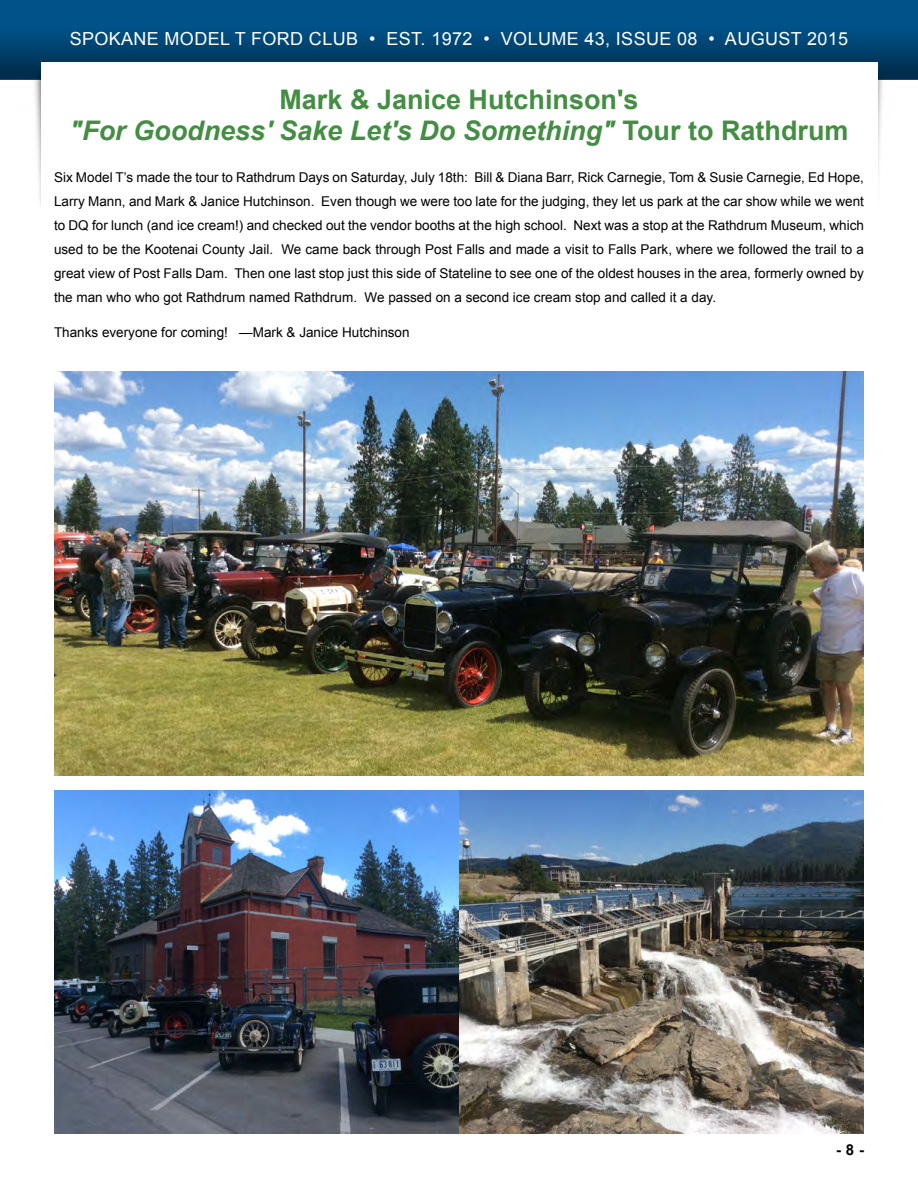
<style>
.page{position:relative;width:918px;height:1188px;background:#fff}
.page>*{position:absolute;margin:0;border:0;box-sizing:border-box;transform-origin:0 0}
.t1{font:700 27px/31.5px "Arial";color:#438e42;text-align:center}
.t2{font:18px "Arial";letter-spacing:.02em;color:#fff}
.t3{font:700 15px "Arial";color:#000}
.t4{font:13.5px/24px "Arial";color:#000;text-align:justify}
.s1{font-style:italic}
</style>
<div class="page">
<div style="left:0;top:0;width:918px;height:78px;background:linear-gradient(to bottom,#005b97,#003051)"></div>
<img style="left:19px;top:71px;width:22px;height:134px">
<img style="left:878px;top:71px;width:20px;height:104px">
<div style="left:41px;top:62px;width:837px;height:213px;background:#fff"></div>
<img style="left:54px;top:372px;width:810px;height:404px">
<img style="left:54px;top:791px;width:810px;height:343px">
<h2 class="t2" style="left:70px;top:26px;width:780px">SPOKANE MODEL T FORD CLUB • EST. 1972 • VOLUME 43, ISSUE 08 • AUGUST 2015</h2>
<h1 class="t1" style="left:70px;top:84px;width:781px">Mark &amp; Janice Hutchinson's<br><span class="s1">"For Goodness' Sake Let's Do Something"</span> Tour to Rathdrum</h1>
<p class="t4" style="left:54px;top:166px;width:812px">Six Model T’s made the tour to Rathdrum Days on Saturday, July 18th: Bill &amp; Diana Barr, Rick Carnegie, Tom &amp; Susie Carnegie, Ed Hope, Larry Mann, and Mark &amp; Janice Hutchinson. Even though we were too late for the judging, they let us park at the car show while we went to DQ for lunch (and ice cream!) and checked out the vendor booths at the high school. Next was a stop at the Rathdrum Museum, which used to be the Kootenai County Jail. We came back through Post Falls and made a visit to Falls Park, where we followed the trail to a great view of Post Falls Dam. Then one last stop just this side of Stateline to see one of the oldest houses in the area, formerly owned by the man who who got Rathdrum named Rathdrum. We passed on a second ice cream stop and called it a day.</p>
<p class="t4" style="left:54px;top:320px;width:357px">Thanks everyone for coming! —Mark &amp; Janice Hutchinson</p>
<p class="t3" style="left:836px;top:1140px;width:29px">- 8 -</p>
</div>
